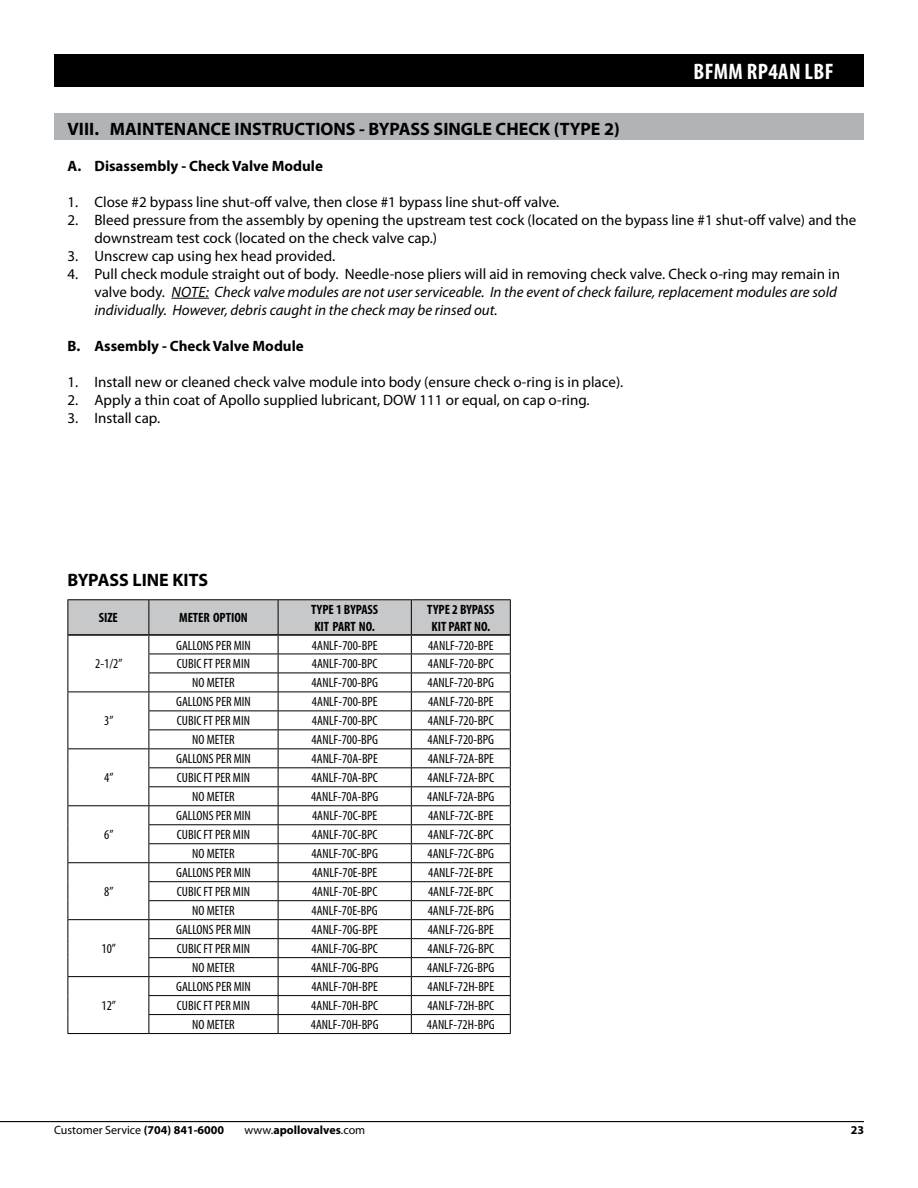
<style>
.page{position:relative;width:918px;height:1188px;background:#fff}
.page>*{position:absolute;margin:0;border:0;box-sizing:border-box;transform-origin:0 0}
.t1{font:700 condensed 22.5px "Myriad Pro";letter-spacing:.02em;color:#fff}
.t2{font:700 18px "Myriad Pro";color:#000}
.t3{font:15px/18px "Myriad Pro";color:#000}
.t4{font:italic 15px/18px "Myriad Pro";color:#000}
.t5{font:700 15px "Myriad Pro";color:#000}
.t6{font:condensed 13.5px "Myriad Pro";color:#000}
.t7{font:700 condensed 13.5px/16.2px "Myriad Pro";color:#000}
.t8{font:12px "Myriad Pro";color:#000}
.t9{font:700 12px "Myriad Pro";color:#000}
.s1{font-style:normal}
.s2{font-weight:700}
.s3{font-weight:400}
</style>
<div class="page">
<hr style="left:0;top:1121px;width:864px;height:1px;background:#000">
<div style="left:54px;top:54px;width:810px;height:32px;background:#000"></div>
<hr style="left:68px;top:599px;width:81px;height:1px;background:#000">
<hr style="left:149px;top:599px;width:129px;height:1px;background:#000">
<hr style="left:278px;top:599px;width:133px;height:1px;background:#000">
<hr style="left:411px;top:599px;width:100px;height:1px;background:#000">
<svg style="left:68px;top:600px;width:443px;height:433px"></svg>
<hr style="left:68px;top:1033px;width:81px;height:1px;background:#000">
<hr style="left:149px;top:1033px;width:129px;height:1px;background:#000">
<hr style="left:278px;top:1033px;width:133px;height:1px;background:#000">
<hr style="left:411px;top:1033px;width:100px;height:1px;background:#000">
<hr style="left:68px;top:634px;width:81px;height:2px;background:#000">
<hr style="left:149px;top:634px;width:129px;height:2px;background:#000">
<hr style="left:278px;top:634px;width:133px;height:2px;background:#000">
<hr style="left:411px;top:634px;width:99px;height:2px;background:#000">
<div style="left:54px;top:113px;width:810px;height:27px;background:#b1b4b6"></div>
<hr style="left:172px;top:298px;width:37px;height:1px;background:#000">
<h1 class="t1" style="left:694px;top:57px;width:142px">bfmm RP4AN lbf</h1>
<h2 class="t2" style="left:68px;top:117px;width:554px">VIII. MAINTENANCE INSTRUCTIONS - BYPASS SINGLE CHECK (TYPE 2)</h2>
<p class="t5" style="left:68px;top:156px;width:257px">A. Disassembly - Check Valve Module</p>
<p class="t3" style="left:68px;top:192px;width:492px">1. Close #2 bypass line shut-off valve, then close #1 bypass line shut-off valve.</p>
<p class="t3" style="left:94px;top:210px;width:763px;text-indent:-27px">2. Bleed pressure from the assembly by opening the upstream test cock (located on the bypass line #1 shut-off valve) and the downstream test cock (located on the check valve cap.)</p>
<p class="t3" style="left:68px;top:246px;width:269px">3. Unscrew cap using hex head provided.</p>
<p class="t4" style="left:95px;top:264px;width:747px;text-indent:-27px"><span class="s1">4. Pull check module straight out of body. Needle-nose pliers will aid in removing check valve. Check o-ring may remain in valve body.</span> NOTE: Check valve modules are not user serviceable. In the event of check failure, replacement modules are sold individually. However, debris caught in the check may be rinsed out.</p>
<p class="t5" style="left:68px;top:336px;width:238px">B. Assembly - Check Valve Module</p>
<p class="t3" style="left:68px;top:372px;width:556px">1. Install new or cleaned check valve module into body (ensure check o-ring is in place).</p>
<p class="t3" style="left:68px;top:390px;width:522px">2. Apply a thin coat of Apollo supplied lubricant, DOW 111 or equal, on cap o-ring.</p>
<p class="t3" style="left:68px;top:408px;width:93px">3. Install cap.</p>
<h2 class="t2" style="left:68px;top:568px;width:142px">BYPASS LINE KITS</h2>
<p class="t7" style="left:99px;top:610px;width:21px">SIZE</p>
<p class="t7" style="left:179px;top:610px;width:70px">METER OPTION</p>
<p class="t7" style="left:311px;top:601px;width:69px">TYP E 1 BYPASS<br>KIT PART NO.</p>
<p class="t7" style="left:427px;top:601px;width:69px;text-align:center">TYP E 2 BYPASS<br>KIT PART NO.</p>
<p class="t6" style="left:95px;top:656px;width:29px">2-1/2”</p>
<p class="t6" style="left:176px;top:637px;width:76px">GALLONS PER MIN</p>
<p class="t6" style="left:312px;top:637px;width:67px">4ANLF-700-BPE</p>
<p class="t6" style="left:428px;top:637px;width:67px">4ANLF-720-BPE</p>
<p class="t6" style="left:177px;top:656px;width:75px">CUBIC FT PER MIN</p>
<p class="t6" style="left:312px;top:656px;width:67px">4ANLF-700-BPC</p>
<p class="t6" style="left:428px;top:656px;width:67px">4ANLF-720-BPC</p>
<p class="t6" style="left:192px;top:675px;width:44px">NO METER</p>
<p class="t6" style="left:311px;top:675px;width:68px">4ANLF-700-BPG</p>
<p class="t6" style="left:428px;top:675px;width:68px">4ANLF-720-BPG</p>
<p class="t6" style="left:104px;top:713px;width:11px">3”</p>
<p class="t6" style="left:104px;top:770px;width:11px">4”</p>
<p class="t6" style="left:104px;top:827px;width:11px">6”</p>
<p class="t6" style="left:104px;top:884px;width:11px">8”</p>
<p class="t6" style="left:102px;top:941px;width:16px">10”</p>
<p class="t6" style="left:102px;top:998px;width:16px">12”</p>
<p class="t6" style="left:176px;top:694px;width:76px">GALLONS PER MIN</p>
<p class="t6" style="left:312px;top:694px;width:67px">4ANLF-700-BPE</p>
<p class="t6" style="left:428px;top:694px;width:67px">4ANLF-720-BPE</p>
<p class="t6" style="left:177px;top:713px;width:75px">CUBIC FT PER MIN</p>
<p class="t6" style="left:312px;top:713px;width:67px">4ANLF-700-BPC</p>
<p class="t6" style="left:428px;top:713px;width:67px">4ANLF-720-BPC</p>
<p class="t6" style="left:192px;top:732px;width:44px">NO METER</p>
<p class="t6" style="left:311px;top:732px;width:68px">4ANLF-700-BPG</p>
<p class="t6" style="left:427px;top:732px;width:68px">4ANLF-720-BPG</p>
<p class="t6" style="left:176px;top:751px;width:76px">GALLONS PER MIN</p>
<p class="t6" style="left:312px;top:751px;width:68px">4ANLF-70A-BPE</p>
<p class="t6" style="left:428px;top:751px;width:68px">4ANLF-72A-BPE</p>
<p class="t6" style="left:177px;top:770px;width:75px">CUBIC FT PER MIN</p>
<p class="t6" style="left:311px;top:770px;width:68px">4ANLF-70A-BPC</p>
<p class="t6" style="left:428px;top:770px;width:68px">4ANLF-72A-BPC</p>
<p class="t6" style="left:192px;top:789px;width:44px">NO METER</p>
<p class="t6" style="left:311px;top:789px;width:69px">4ANLF-70A-BPG</p>
<p class="t6" style="left:427px;top:789px;width:69px">4ANLF-72A-BPG</p>
<p class="t6" style="left:176px;top:808px;width:76px">GALLONS PER MIN</p>
<p class="t6" style="left:312px;top:808px;width:67px">4ANLF-70C-BPE</p>
<p class="t6" style="left:428px;top:808px;width:67px">4ANLF-72C-BPE</p>
<p class="t6" style="left:177px;top:827px;width:75px">CUBIC FT PER MIN</p>
<p class="t6" style="left:312px;top:827px;width:67px">4ANLF-70C-BPC</p>
<p class="t6" style="left:428px;top:827px;width:67px">4ANLF-72C-BPC</p>
<p class="t6" style="left:192px;top:846px;width:44px">NO METER</p>
<p class="t6" style="left:311px;top:846px;width:68px">4ANLF-70C-BPG</p>
<p class="t6" style="left:428px;top:846px;width:68px">4ANLF-72C-BPG</p>
<p class="t6" style="left:176px;top:865px;width:76px">GALLONS PER MIN</p>
<p class="t6" style="left:312px;top:865px;width:67px">4ANLF-70E-BPE</p>
<p class="t6" style="left:428px;top:865px;width:67px">4ANLF-72E-BPE</p>
<p class="t6" style="left:177px;top:884px;width:75px">CUBIC FT PER MIN</p>
<p class="t6" style="left:312px;top:884px;width:67px">4ANLF-70E-BPC</p>
<p class="t6" style="left:428px;top:884px;width:67px">4ANLF-72E-BPC</p>
<p class="t6" style="left:192px;top:903px;width:44px">NO METER</p>
<p class="t6" style="left:312px;top:903px;width:68px">4ANLF-70E-BPG</p>
<p class="t6" style="left:428px;top:903px;width:68px">4ANLF-72E-BPG</p>
<p class="t6" style="left:176px;top:922px;width:76px">GALLONS PER MIN</p>
<p class="t6" style="left:312px;top:922px;width:68px">4ANLF-70G-BPE</p>
<p class="t6" style="left:428px;top:922px;width:68px">4ANLF-72G-BPE</p>
<p class="t6" style="left:177px;top:941px;width:75px">CUBIC FT PER MIN</p>
<p class="t6" style="left:311px;top:941px;width:68px">4ANLF-70G-BPC</p>
<p class="t6" style="left:428px;top:941px;width:68px">4ANLF-72G-BPC</p>
<p class="t6" style="left:192px;top:960px;width:44px">NO METER</p>
<p class="t6" style="left:311px;top:960px;width:69px">4ANLF-70G-BPG</p>
<p class="t6" style="left:427px;top:960px;width:69px">4ANLF-72G-BPG</p>
<p class="t6" style="left:176px;top:979px;width:76px">GALLONS PER MIN</p>
<p class="t6" style="left:311px;top:979px;width:68px">4ANLF-70H-BPE</p>
<p class="t6" style="left:428px;top:979px;width:68px">4ANLF-72H-BPE</p>
<p class="t6" style="left:177px;top:998px;width:75px">CUBIC FT PER MIN</p>
<p class="t6" style="left:311px;top:998px;width:68px">4ANLF-70H-BPC</p>
<p class="t6" style="left:427px;top:998px;width:68px">4ANLF-72H-BPC</p>
<p class="t6" style="left:192px;top:1017px;width:44px">NO METER</p>
<p class="t6" style="left:311px;top:1017px;width:69px">4ANLF-70H-BPG</p>
<p class="t6" style="left:427px;top:1017px;width:69px">4ANLF-72H-BPG</p>
<p class="t8" style="left:54px;top:1123px;width:172px">Customer Service <span class="s2">(704) 841-6000</span></p>
<p class="t9" style="left:245px;top:1122px;width:122px"><span class="s3">www.</span>apollovalves<span class="s3">.com</span></p>
<p class="t9" style="left:851px;top:1122px;width:15px">23</p>
</div>
